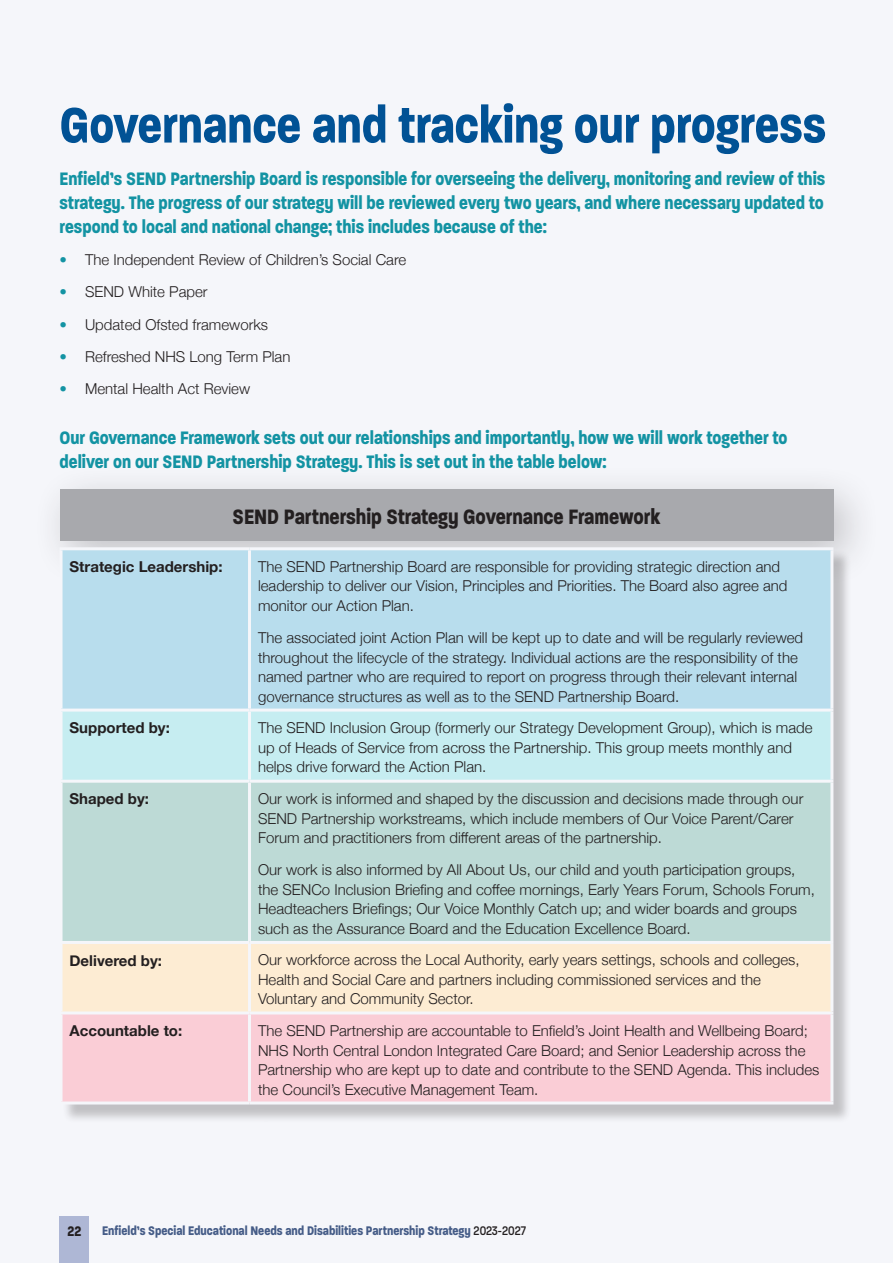
<style>
.page{position:relative;width:893px;height:1263px;background:#f5f6fa}
.page>*{position:absolute;margin:0;border:0;box-sizing:border-box;transform-origin:0 0}
.Chp_head{font:700 54px "Paralucent Condensed";color:#015295}
.Subhead_1{font:700 22.5px "Paralucent Condensed";color:#231f20}
.First_para{font:700 19.5px/24px "Paralucent Condensed";color:#1393a3;text-align:justify}
.Body_copy{font:300 15px/19.5px "Helvetica Neue";color:#231f20}
.Body_copy-2{font:700 15px "Helvetica Neue";color:#231f20}
.t1{font:700 15px "Paralucent Condensed";color:#231f20}
.t2{font:700 13.5px "Paralucent Condensed";color:#455c87}
.s1{color:#1393a3}
.s2{font-weight:500;color:#231f20}
</style>
<div class="page">
<div style="left:32px;top:462px;width:850px;height:127px;background:#231f20;opacity:.25"></div>
<div style="left:60px;top:490px;width:773px;height:51px;background:#a8a9ad"></div>
<div style="left:62px;top:549px;width:790px;height:574px;background:#231f20;opacity:.25"></div>
<div style="left:63px;top:550px;width:767px;height:158px;background:#b8dded"></div>
<div style="left:63px;top:711px;width:767px;height:69px;background:#c6edf1"></div>
<div style="left:63px;top:783px;width:767px;height:158px;background:#bddad6"></div>
<div style="left:63px;top:944px;width:767px;height:67px;background:#fdecd3"></div>
<div style="left:63px;top:1014px;width:767px;height:87px;background:#facdd6"></div>
<hr style="left:60px;top:547px;width:189px;height:3px;background:#f5f6fa">
<hr style="left:60px;top:550px;width:3px;height:158px;background:#f5f6fa">
<hr style="left:249px;top:547px;width:584px;height:3px;background:#f5f6fa">
<hr style="left:248px;top:550px;width:3px;height:158px;background:#f5f6fa">
<hr style="left:830px;top:550px;width:3px;height:158px;background:#f5f6fa">
<hr style="left:60px;top:708px;width:189px;height:3px;background:#f5f6fa">
<hr style="left:60px;top:711px;width:3px;height:69px;background:#f5f6fa">
<hr style="left:249px;top:708px;width:584px;height:3px;background:#f5f6fa">
<hr style="left:248px;top:711px;width:3px;height:69px;background:#f5f6fa">
<hr style="left:830px;top:711px;width:3px;height:69px;background:#f5f6fa">
<hr style="left:60px;top:780px;width:189px;height:3px;background:#f5f6fa">
<hr style="left:60px;top:783px;width:3px;height:158px;background:#f5f6fa">
<hr style="left:249px;top:780px;width:584px;height:3px;background:#f5f6fa">
<hr style="left:248px;top:783px;width:3px;height:158px;background:#f5f6fa">
<hr style="left:830px;top:783px;width:3px;height:158px;background:#f5f6fa">
<hr style="left:60px;top:941px;width:189px;height:3px;background:#f5f6fa">
<hr style="left:60px;top:944px;width:3px;height:67px;background:#f5f6fa">
<hr style="left:249px;top:941px;width:584px;height:3px;background:#f5f6fa">
<hr style="left:248px;top:944px;width:3px;height:67px;background:#f5f6fa">
<hr style="left:830px;top:944px;width:3px;height:67px;background:#f5f6fa">
<hr style="left:60px;top:1011px;width:189px;height:3px;background:#f5f6fa">
<hr style="left:60px;top:1014px;width:3px;height:87px;background:#f5f6fa">
<hr style="left:249px;top:1011px;width:584px;height:3px;background:#f5f6fa">
<hr style="left:248px;top:1014px;width:3px;height:87px;background:#f5f6fa">
<hr style="left:830px;top:1014px;width:3px;height:87px;background:#f5f6fa">
<hr style="left:60px;top:1101px;width:189px;height:3px;background:#f5f6fa">
<hr style="left:249px;top:1101px;width:584px;height:3px;background:#f5f6fa">
<div style="left:60px;top:1216px;width:29px;height:47px;background:#aeb7d5"></div>
<p class="Chp_head" style="left:60px;top:93px;width:768px">Governance and tracking our progress</p>
<p class="First_para" style="left:60px;top:166px;width:767px">Enfield’s SEND Partnership Board is responsible for overseeing the delivery, monitoring and review of this strategy. The progress of our strategy will be reviewed every two years, and where necessary updated to respond to local and national change; this includes because of the:</p>
<p class="Body_copy" style="left:60px;top:249px;width:348px"><span class="s1">•</span> The Independent Review of Children’s Social Care</p>
<p class="Body_copy" style="left:60px;top:281px;width:150px"><span class="s1">•</span> SEND White Paper</p>
<p class="Body_copy" style="left:60px;top:313px;width:210px"><span class="s1">•</span> Updated Ofsted frameworks</p>
<p class="Body_copy" style="left:60px;top:346px;width:232px"><span class="s1">•</span> Refreshed NHS Long Term Plan</p>
<p class="Body_copy" style="left:60px;top:378px;width:192px"><span class="s1">•</span> Mental Health Act Review</p>
<p class="First_para" style="left:60px;top:425px;width:729px">Our Governance Framework sets out our relationships and importantly, how we will work together to deliver on our SEND Partnership Strategy. This is set out in the table below:</p>
<p class="Subhead_1" style="left:233px;top:503px;width:429px">SEND Partnership Strategy Governance Framework</p>
<p class="Body_copy-2" style="left:70px;top:555px;width:155px">Strategic Leadership:</p>
<p class="Body_copy" style="left:258px;top:556px;width:531px">The SEND Partnership Board are responsible for providing strategic direction and leadership to deliver our Vision, Principles and Priorities. The Board also agree and monitor our Action Plan.</p>
<p class="Body_copy" style="left:258px;top:627px;width:547px">The associated joint Action Plan will be kept up to date and will be regularly reviewed throughout the lifecycle of the strategy. Individual actions are the responsibility of the named partner who are required to report on progress through their relevant internal governance structures as well as to the SEND Partnership Board.</p>
<p class="Body_copy-2" style="left:70px;top:716px;width:102px">Supported by:</p>
<p class="Body_copy" style="left:258px;top:717px;width:556px">The SEND Inclusion Group (formerly our Strategy Development Group), which is made up of Heads of Service from across the Partnership. This group meets monthly and helps drive forward the Action Plan.</p>
<p class="Body_copy-2" style="left:70px;top:787px;width:81px">Shaped by:</p>
<p class="Body_copy" style="left:258px;top:788px;width:547px">Our work is informed and shaped by the discussion and decisions made through our<br>SEND Partnership workstreams, which include members of Our Voice Parent/Carer<br>Forum and practitioners from different areas of the partnership.</p>
<p class="Body_copy" style="left:258px;top:859px;width:558px">Our work is also informed by All About Us, our child and youth participation groups, the SENCo Inclusion Briefing and coffee mornings, Early Years Forum, Schools Forum, Headteachers Briefings; Our Voice Monthly Catch up; and wider boards and groups such as the Assurance Board and the Education Excellence Board.</p>
<p class="Body_copy-2" style="left:70px;top:948px;width:94px">Delivered by:</p>
<p class="Body_copy" style="left:258px;top:949px;width:543px">Our workforce across the Local Authority, early years settings, schools and colleges,<br>Health and Social Care and partners including commissioned services and the<br>Voluntary and Community Sector.</p>
<p class="Body_copy-2" style="left:70px;top:1019px;width:114px">Accountable to:</p>
<p class="Body_copy" style="left:258px;top:1020px;width:563px">The SEND Partnership are accountable to Enfield’s Joint Health and Wellbeing Board; NHS North Central London Integrated Care Board; and Senior Leadership across the Partnership who are kept up to date and contribute to the SEND Agenda. This includes the Council’s Executive Management Team.</p>
<p class="t1" style="left:67px;top:1222px;width:15px">22</p>
<p class="t2" style="left:102px;top:1222px;width:425px">Enfield’s Special Educational Needs and Disabilities Partnership Strategy <span class="s2">2023-2027</span></p>
</div>
